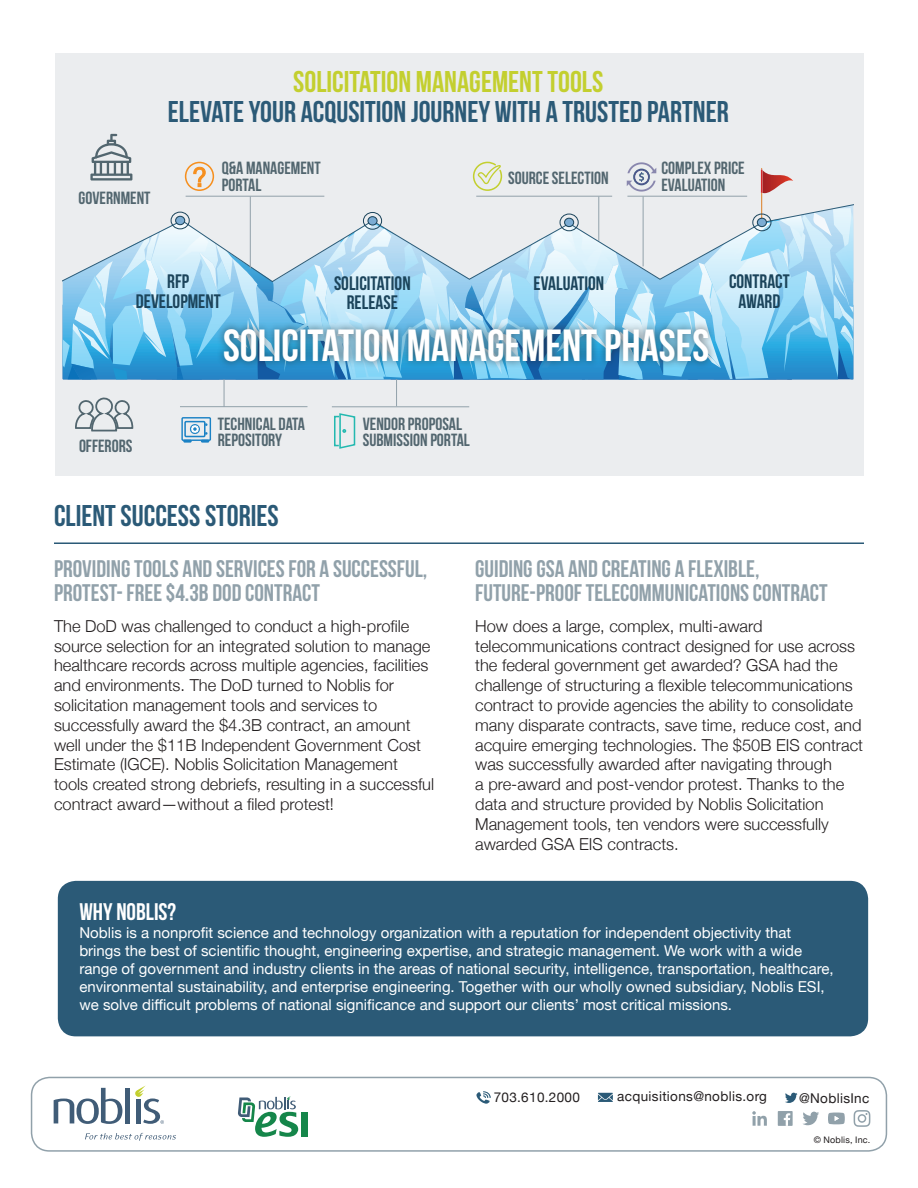
<style>
.page{position:relative;width:918px;height:1188px;background:#fff}
.page>*{position:absolute;margin:0;border:0;box-sizing:border-box;transform-origin:0 0}
.t1{font:700 45px "Bebas Neue";color:#fff}
.t2{font:700 30px "Bebas Neue";color:#2b5a77}
.t3{font:700 30px "Bebas Neue";color:#c3cf2f}
.t4{font:700 24px/24px "Bebas Neue";color:#91a1aa}
.t5{font:700 24px "Bebas Neue";color:#fff}
.t6{font:700 19.5px/19.5px "Bebas Neue";color:#1b445b;text-align:center}
.t7{font:700 17.7px/16.4px "Bebas Neue";color:#52666f}
.t8{font:300 16.5px/19.8px "Helvetica Neue";color:#231f20}
.t9{font:15px/18px "Helvetica Neue";color:#fff}
.t10{font:13.5px "Helvetica Neue";letter-spacing:.025em;color:#231f20}
.t11{font:9px "Helvetica Neue";letter-spacing:.025em;color:#231f20}
</style>
<div class="page">
<div style="left:56px;top:53px;width:808px;height:423px;background:#ebedef"></div>
<div style="left:58px;top:881px;width:810px;height:155px;background:#2b5a77;border-radius:18px"></div>
<hr style="left:54px;top:542px;width:810px;height:2px;background:#2b5a77">
<svg style="left:63px;top:134px;width:790px;height:315px"></svg>
<hr style="left:643px;top:196px;width:1px;height:70px;background:#91a1aa">
<hr style="left:476px;top:196px;width:136px;height:1px;background:#91a1aa">
<div style="left:31px;top:1077px;width:856px;height:75px;border:2px solid #91a1aa;border-radius:18px"></div>
<svg style="left:785px;top:1093px;width:13px;height:10px"></svg>
<svg style="left:476px;top:1091px;width:15px;height:13px"></svg>
<svg style="left:598px;top:1093px;width:15px;height:9px"></svg>
<div style="left:301px;top:1112px;width:7px;height:25px;background:#15864a"></div>
<svg style="left:238px;top:1096px;width:60px;height:41px"></svg>
<svg style="left:54px;top:1088px;width:68px;height:36px"></svg>
<div style="left:125px;top:1088px;width:5px;height:35px;background:#405c77"></div>
<svg style="left:85px;top:1133px;width:91px;height:8px"></svg>
<svg style="left:135px;top:1086px;width:29px;height:38px"></svg>
<div style="left:778px;top:1111px;width:15px;height:15px;background:#91a1aa"></div>
<svg style="left:784px;top:1113px;width:6px;height:13px"></svg>
<svg style="left:803px;top:1112px;width:16px;height:13px"></svg>
<svg style="left:752px;top:1111px;width:15px;height:15px"></svg>
<svg style="left:854px;top:1110px;width:16px;height:17px"></svg>
<svg style="left:828px;top:1113px;width:17px;height:11px"></svg>
<div style="left:216px;top:321px;width:500px;height:48px;background:#231f20;opacity:.61"></div>
<p class="t7" style="left:79px;top:190px;width:73px">GOVERNMENT</p>
<h2 class="t3" style="left:293px;top:65px;width:311px">SOLICITATION MANAGEMENT TOOLS</h2>
<h2 class="t2" style="left:168px;top:95px;width:563px">ELEVATE YOUR ACQUSITION JOURNEY WITH A TRUSTED PARTNER</h2>
<p class="t7" style="left:222px;top:160px;width:100px">Q&amp;A MANAGEMENT<br>PORTAL</p>
<p class="t7" style="left:508px;top:169px;width:102px">SOURCE SELECTION</p>
<p class="t7" style="left:661px;top:160px;width:85px">COMPLEX PRICE<br>EVALUATION</p>
<p class="t6" style="left:136px;top:272px;width:86px">RFP<br>DEVELOPMENT</p>
<p class="t6" style="left:334px;top:273px;width:78px">SOLICITATION<br>RELEASE</p>
<p class="t6" style="left:729px;top:272px;width:62px">CONTRACT<br>AWARD</p>
<p class="t6" style="left:534px;top:273px;width:72px">EVALUATION</p>
<p class="t7" style="left:79px;top:438px;width:55px">OFFERORS</p>
<h1 class="t1" style="left:223px;top:321px;width:488px">SOLICITATION MANAGEMENT PHASES</h1>
<p class="t7" style="left:218px;top:415px;width:89px">TECHNICAL DATA<br>REPOSITORY</p>
<p class="t7" style="left:363px;top:415px;width:109px">VENDOR PROPOSAL<br>SUBMISSION PORTAL</p>
<h2 class="t2" style="left:54px;top:499px;width:226px">CLIENT SUCCESS STORIES</h2>
<h3 class="t4" style="left:54px;top:557px;width:375px">PROVIDING TOOLS AND SERVICES FOR A SUCCESSFUL,<br>PROTEST- FREE $4.3B DOD CONTRACT</h3>
<p class="t8" style="left:54px;top:615px;width:382px">The DoD was challenged to conduct a high-profile source selection for an integrated solution to manage healthcare records across multiple agencies, facilities and environments. The DoD turned to Noblis for solicitation management tools and services to successfully award the $4.3B contract, an amount well under the $11B Independent Government Cost Estimate (IGCE). Noblis Solicitation Management tools created strong debriefs, resulting in a successful contract award—without a filed protest!</p>
<h3 class="t4" style="left:475px;top:557px;width:354px">GUIDING GSA AND CREATING A FLEXIBLE,<br>FUTURE-PROOF TELECOMMUNICATIONS CONTRACT</h3>
<p class="t8" style="left:475px;top:615px;width:389px">How does a large, complex, multi-award telecommunications contract designed for use across the federal government get awarded? GSA had the challenge of structuring a flexible telecommunications contract to provide agencies the ability to consolidate many disparate contracts, save time, reduce cost, and acquire emerging technologies. The $50B EIS contract was successfully awarded after navigating through<br>a pre-award and post-vendor protest. Thanks to the data and structure provided by Noblis Solicitation Management tools, ten vendors were successfully awarded GSA EIS contracts.</p>
<h3 class="t5" style="left:79px;top:899px;width:98px">WHY NOBLIS?</h3>
<p class="t9" style="left:79px;top:925px;width:756px">Noblis is a nonprofit science and technology organization with a reputation for independent objectivity that brings the best of scientific thought, engineering expertise, and strategic management. We work with a wide range of government and industry clients in the areas of national security, intelligence, transportation, healthcare, environmental sustainability, and enterprise engineering. Together with our wholly owned subsidiary, Noblis ESI, we solve difficult problems of national significance and support our clients’ most critical missions.</p>
<p class="t10" style="left:494px;top:1087px;width:88px">703.610.2000</p>
<p class="t10" style="left:617px;top:1087px;width:151px">acquisitions@noblis.org</p>
<p class="t10" style="left:799px;top:1088px;width:72px">@NoblisInc</p>
<p class="t11" style="left:814px;top:1133px;width:58px">© Noblis, Inc.</p>
</div>
